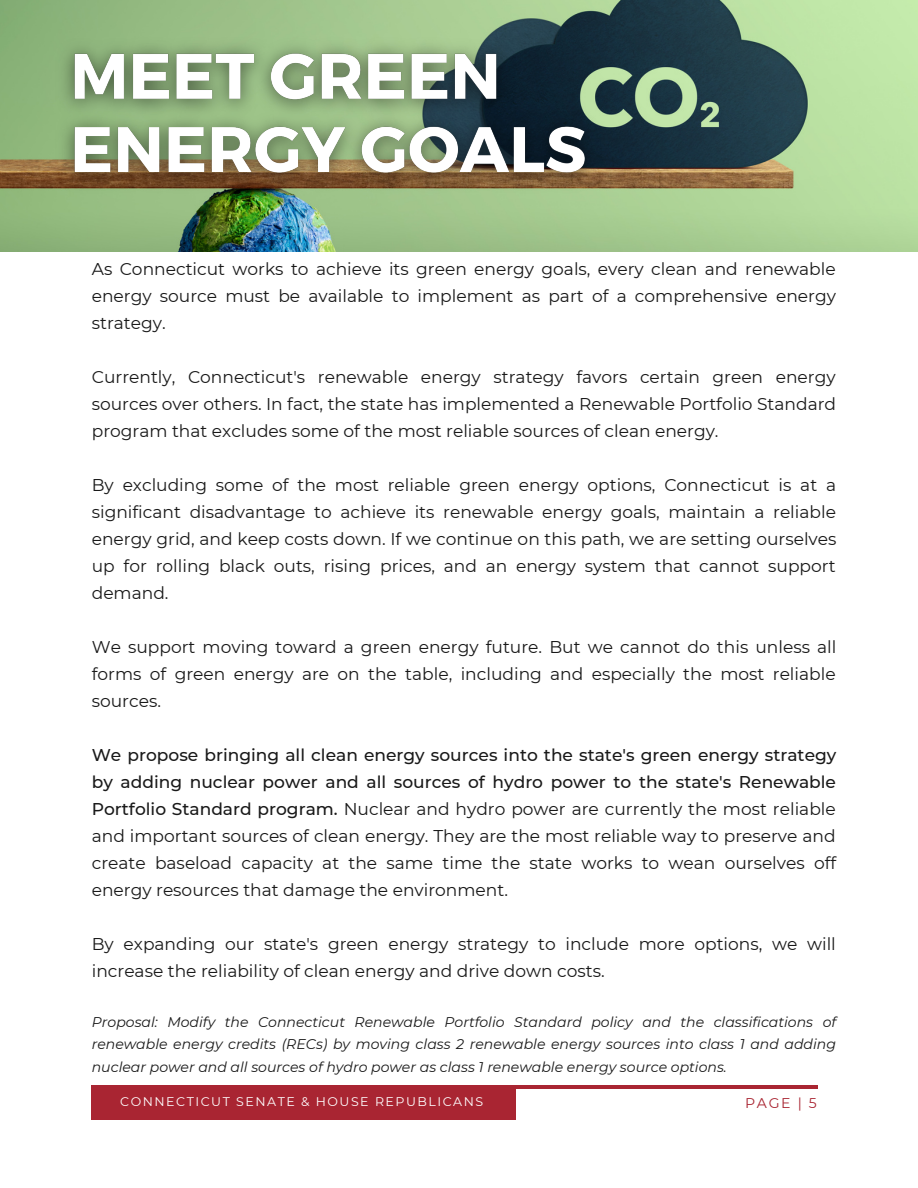
<style>
.page{position:relative;width:918px;height:1188px;background:#fff}
.page>*{position:absolute;margin:0;border:0;box-sizing:border-box;transform-origin:0 0}
.t1{font:17.1px/27px "Montserrat";color:#191919;text-align:justify}
.t2{font:italic 14.1px/22.5px "Montserrat";color:#191919;text-align:justify}
.t3{font:14.1px "Montserrat";color:#a92532}
.t4{font:12.6px "Montserrat";letter-spacing:.12em;color:#fff}
.s1{font-weight:500}
</style>
<div class="page">
<img style="left:0;top:0;width:918px;height:252px">
<img style="left:45px;top:13px;width:566px;height:201px">
<hr style="left:92px;top:1085px;width:725px;height:4px;background:#a92532">
<div style="left:92px;top:1085px;width:424px;height:35px;background:#a92532"></div>
<p class="t1" style="left:92px;top:256px;width:746px">As Connecticut works to achieve its green energy goals, every clean and renewable energy source must be available to implement as part of a comprehensive energy strategy.</p>
<p class="t1" style="left:92px;top:364px;width:746px">Currently, Connecticut's renewable energy strategy favors certain green energy sources over others. In fact, the state has implemented a Renewable Portfolio Standard program that excludes some of the most reliable sources of clean energy.</p>
<p class="t1" style="left:92px;top:472px;width:746px">By excluding some of the most reliable green energy options, Connecticut is at a significant disadvantage to achieve its renewable energy goals, maintain a reliable energy grid, and keep costs down. If we continue on this path, we are setting ourselves up for rolling black outs, rising prices, and an energy system that cannot support demand.</p>
<p class="t1" style="left:92px;top:634px;width:746px">We support moving toward a green energy future. But we cannot do this unless all forms of green energy are on the table, including and especially the most reliable sources.</p>
<p class="t1" style="left:92px;top:742px;width:746px"><span class="s1">We propose bringing all clean energy sources into the state's green energy strategy by adding nuclear power and all sources of hydro power to the state's Renewable Portfolio Standard program.</span> Nuclear and hydro power are currently the most reliable and important sources of clean energy. They are the most reliable way to preserve and create baseload capacity at the same time the state works to wean ourselves off energy resources that damage the environment.</p>
<p class="t1" style="left:92px;top:931px;width:746px">By expanding our state's green energy strategy to include more options, we will increase the reliability of clean energy and drive down costs.</p>
<p class="t2" style="left:92px;top:1010px;width:746px">Proposal: Modify the Connecticut Renewable Portfolio Standard policy and the classifications of renewable energy credits (RECs) by moving class 2 renewable energy sources into class 1 and adding nuclear power and all sources of hydro power as class 1 renewable energy source options.</p>
<p class="t4" style="left:120px;top:1094px;width:364px">CONNECTICUT SENATE &amp; HOUSE REPUBLICANS</p>
<p class="t3" style="left:745px;top:1095px;width:73px">PAGE | 5</p>
</div>
